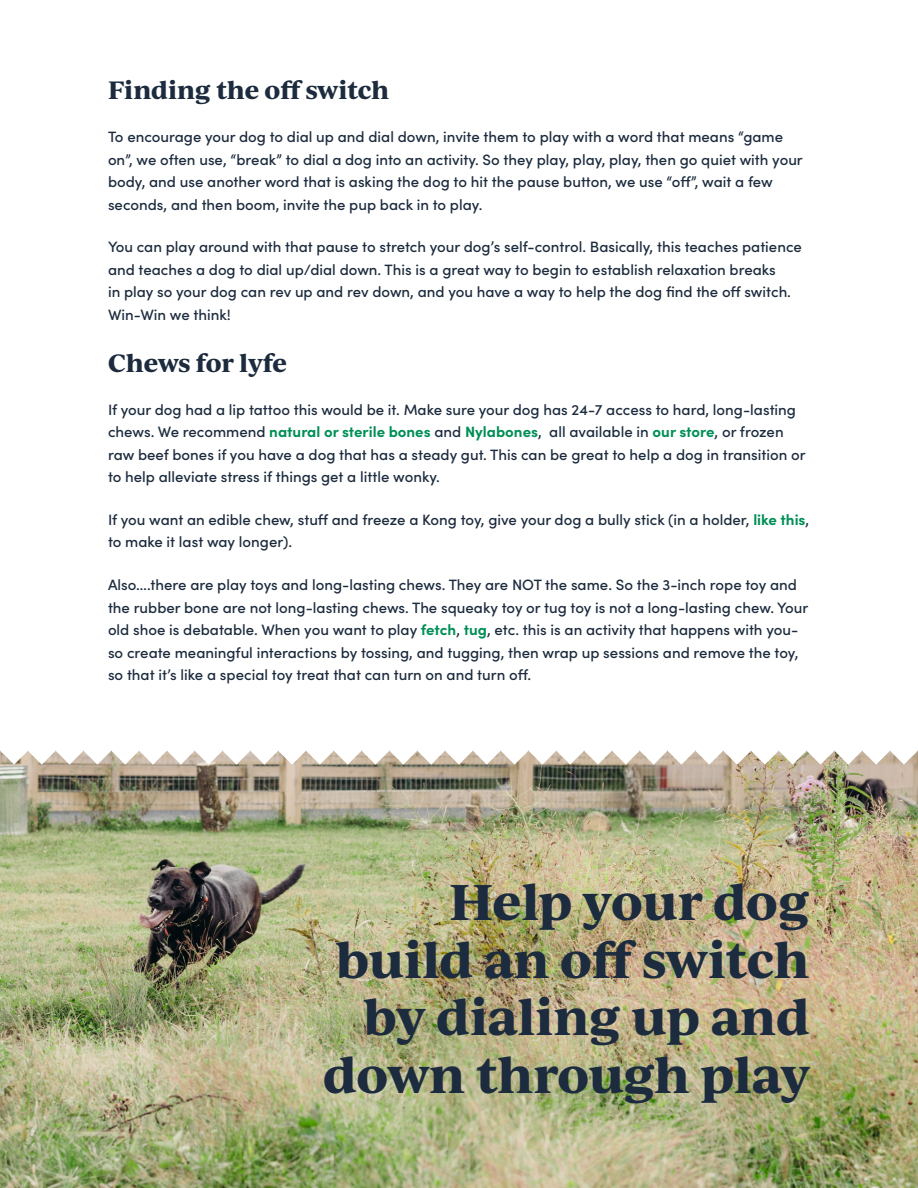
<style>
.page{position:relative;width:918px;height:1188px;background:#fff}
.page>*{position:absolute;margin:0;border:0;box-sizing:border-box;transform-origin:0 0}
.t1{font:700 48px/57.6px "Ivy Journal";letter-spacing:-.015em;color:#1c2b3d;text-align:right}
.t2{font:700 24px "Ivy Journal";letter-spacing:-.01em;color:#1c2b3d}
.t3{font:500 15px/22.5px "Sofia Pro";color:#1c2b3d}
.s1{font-weight:700;color:#008f56}
</style>
<div class="page">
<img style="left:0;top:765px;width:918px;height:423px">
<svg style="left:0;top:750px;width:918px;height:15px"></svg>
<h2 class="t2" style="left:108px;top:72px;width:283px">Finding the off switch</h2>
<p class="t3" style="left:108px;top:125px;width:696px">To encourage your dog to dial up and dial down, invite them to play with a word that means “game on”, we often use, “break” to dial a dog into an activity. So they play, play, play, then go quiet with your body, and use another word that is asking the dog to hit the pause button, we use “off”, wait a few seconds, and then boom, invite the pup back in to play.</p>
<p class="t3" style="left:108px;top:235px;width:695px">You can play around with that pause to stretch your dog’s self-control. Basically, this teaches patience and teaches a dog to dial up/dial down. This is a great way to begin to establish relaxation breaks<br>in play so your dog can rev up and rev down, and you have a way to help the dog find the off switch.<br>Win-Win we think!</p>
<h2 class="t2" style="left:108px;top:345px;width:181px">Chews for lyfe</h2>
<p class="t3" style="left:108px;top:397px;width:699px">If your dog had a lip tattoo this would be it. Make sure your dog has 24-7 access to hard, long-lasting chews. We recommend <span class="s1">natural or sterile bones</span> and <span class="s1">Nylabones</span>, all available in <span class="s1">our store</span>, or frozen raw beef bones if you have a dog that has a steady gut. This can be great to help a dog in transition or to help alleviate stress if things get a little wonky.</p>
<p class="t3" style="left:108px;top:507px;width:703px">If you want an edible chew, stuff and freeze a Kong toy, give your dog a bully stick (in a holder, <span class="s1">like this</span>, to make it last way longer).</p>
<p class="t3" style="left:108px;top:573px;width:702px">Also….there are play toys and long-lasting chews. They are NOT the same. So the 3-inch rope toy and the rubber bone are not long-lasting chews. The squeaky toy or tug toy is not a long-lasting chew. Your old shoe is debatable. When you want to play <span class="s1">fetch</span>, <span class="s1">tug</span>, etc. this is an activity that happens with you&shy;so create meaningful interactions by tossing, and tugging, then wrap up sessions and remove the toy, so that it’s like a special toy treat that can turn on and turn off.</p>
<h1 class="t1" style="left:323px;top:871px;width:488px">Help your dog build an off switch by dialing up and down through play</h1>
</div>
